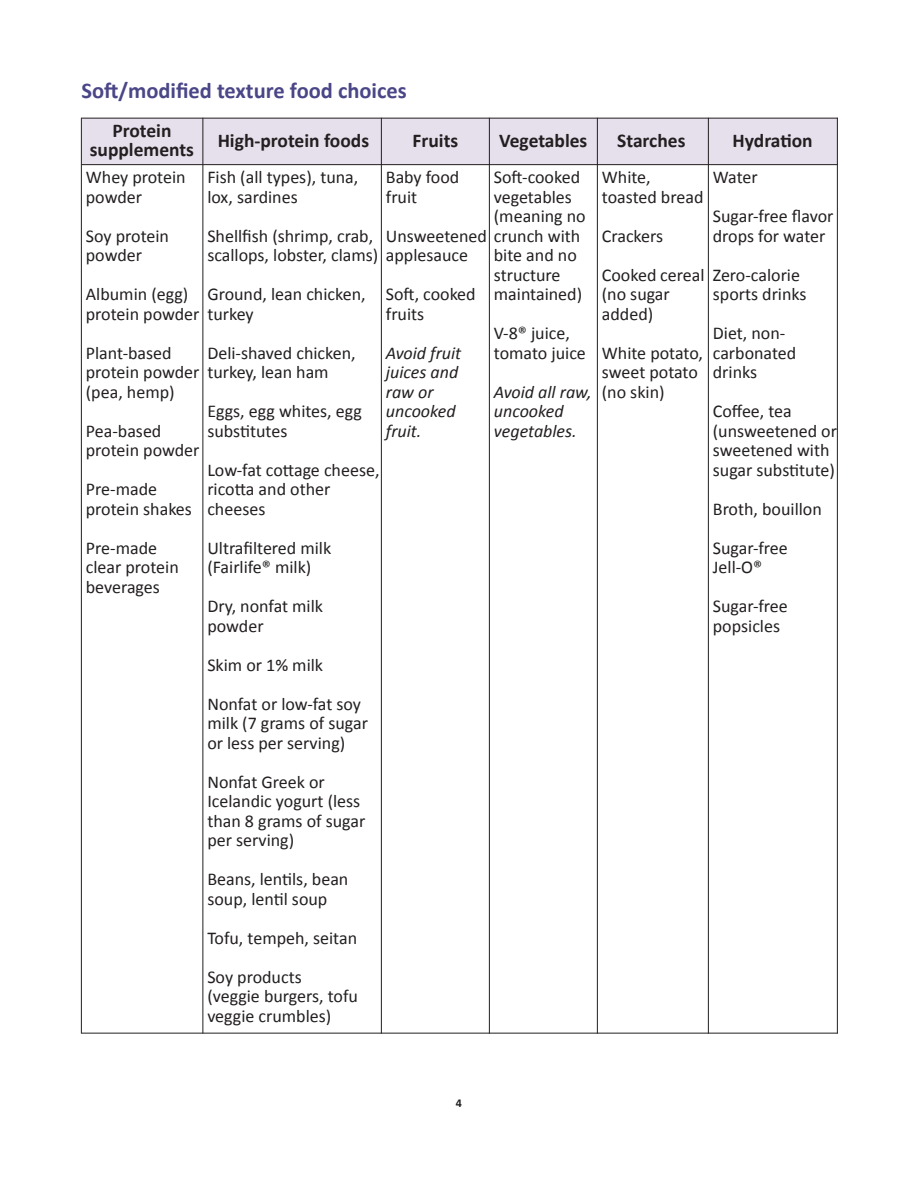
<style>
.page{position:relative;width:918px;height:1188px;background:#fff}
.page>*{position:absolute;margin:0;border:0;box-sizing:border-box;transform-origin:0 0}
.t1{font:700 22.5px "Calibri";color:#4a4687}
.secondaryheading{font:700 19.5px/19.5px "Calibri";color:#231f20;text-align:center}
.text{font:18px/19.5px "Calibri";color:#231f20}
.text-2{font:italic 18px/19.5px "Calibri";color:#231f20}
.t2{font:700 12px "Calibri";color:#231f20}
</style>
<div class="page">
<div style="left:82px;top:118px;width:756px;height:47px;background:#e6e0ed"></div>
<hr style="left:81px;top:118px;width:757px;height:1px;background:#231f20">
<hr style="left:81px;top:164px;width:757px;height:1px;background:#231f20">
<hr style="left:81px;top:1033px;width:757px;height:1px;background:#231f20">
<hr style="left:81px;top:118px;width:1px;height:916px;background:#231f20">
<hr style="left:202px;top:118px;width:1px;height:916px;background:#231f20">
<hr style="left:381px;top:118px;width:1px;height:916px;background:#231f20">
<hr style="left:489px;top:118px;width:1px;height:916px;background:#231f20">
<hr style="left:597px;top:118px;width:1px;height:916px;background:#231f20">
<hr style="left:708px;top:118px;width:1px;height:916px;background:#231f20">
<hr style="left:837px;top:118px;width:1px;height:916px;background:#231f20">
<p class="t1" style="left:81px;top:76px;width:327px">Soft/modified texture food choices</p>
<p class="secondaryheading" style="left:90px;top:120px;width:106px">Protein supplements</p>
<p class="secondaryheading" style="left:218px;top:130px;width:153px">High-protein foods</p>
<p class="secondaryheading" style="left:413px;top:130px;width:47px">Fruits</p>
<p class="secondaryheading" style="left:499px;top:130px;width:90px">Vegetables</p>
<p class="secondaryheading" style="left:617px;top:130px;width:70px">Starches</p>
<p class="secondaryheading" style="left:733px;top:130px;width:82px">Hydration</p>
<p class="text" style="left:86px;top:166px;width:101px">Whey protein powder</p>
<p class="text" style="left:86px;top:225px;width:85px">Soy protein powder</p>
<p class="text" style="left:86px;top:283px;width:169px">Albumin (egg)<br>protein powder turkey</p>
<p class="text" style="left:86px;top:342px;width:244px">Plant-based<br>protein powder turkey, lean ham (pea, hemp)</p>
<p class="text" style="left:86px;top:420px;width:115px">Pea-based protein powder</p>
<p class="text" style="left:86px;top:478px;width:108px">Pre-made protein shakes</p>
<p class="text" style="left:86px;top:537px;width:94px">Pre-made clear protein beverages</p>
<p class="text" style="left:207px;top:166px;width:153px">Fish (all types), tuna, lox, sardines</p>
<p class="text" style="left:207px;top:225px;width:262px">Shellfish (shrimp, crab,<br>scallops, lobster, clams) applesauce</p>
<p class="text" style="left:207px;top:283px;width:160px">Ground, lean chicken,</p>
<p class="text" style="left:494px;top:166px;width:93px">Soft-cooked vegetables (meaning no</p>
<p class="text" style="left:494px;top:244px;width:90px">bite and no structure maintained)</p>
<p class="text" style="left:494px;top:322px;width:94px">V-8® juice, tomato juice</p>
<p class="text-2" style="left:494px;top:381px;width:99px">Avoid all raw, uncooked vegetables.</p>
<p class="text" style="left:602px;top:166px;width:103px">White, toasted bread</p>
<p class="text" style="left:602px;top:225px;width:63px">Crackers</p>
<p class="text" style="left:602px;top:264px;width:104px">Cooked cereal (no sugar added)</p>
<p class="text" style="left:602px;top:342px;width:103px">White potato, sweet potato (no skin)</p>
<p class="text" style="left:386px;top:166px;width:75px">Baby food fruit</p>
<p class="text" style="left:386px;top:225px;width:196px">Unsweetened crunch with</p>
<p class="text" style="left:713px;top:166px;width:46px">Water</p>
<p class="text" style="left:713px;top:205px;width:122px">Sugar-free flavor drops for water</p>
<p class="text" style="left:713px;top:264px;width:95px">Zero-calorie sports drinks</p>
<p class="text" style="left:713px;top:322px;width:85px">Diet, non&shy;carbonated drinks</p>
<p class="text" style="left:713px;top:400px;width:126px">Coffee, tea (unsweetened or sweetened with sugar substitute)</p>
<p class="text" style="left:713px;top:498px;width:110px">Broth, bouillon</p>
<p class="text" style="left:713px;top:537px;width:77px">Sugar-free<br>Jell-O®</p>
<p class="text" style="left:713px;top:595px;width:77px">Sugar-free popsicles</p>
<p class="text" style="left:386px;top:283px;width:91px">Soft, cooked fruits</p>
<p class="text-2" style="left:386px;top:342px;width:77px">Avoid fruit juices and raw or uncooked fruit.</p>
<p class="text" style="left:207px;top:342px;width:150px">Deli-shaved chicken,</p>
<p class="text" style="left:207px;top:400px;width:156px">Eggs, egg whites, egg substitutes</p>
<p class="text" style="left:207px;top:459px;width:174px">Low-fat cottage cheese, ricotta and other cheeses</p>
<p class="text" style="left:207px;top:537px;width:125px">Ultrafiltered milk (Fairlife® milk)</p>
<p class="text" style="left:207px;top:595px;width:117px">Dry, nonfat milk powder</p>
<p class="text" style="left:207px;top:654px;width:117px">Skim or 1% milk</p>
<p class="text" style="left:207px;top:693px;width:162px">Nonfat or low-fat soy milk (7 grams of sugar or less per serving)</p>
<p class="text" style="left:207px;top:771px;width:159px">Nonfat Greek or<br>Icelandic yogurt (less than 8 grams of sugar per serving)</p>
<p class="text" style="left:207px;top:868px;width:143px">Beans, lentils, bean soup, lentil soup</p>
<p class="text" style="left:207px;top:927px;width:151px">Tofu, tempeh, seitan</p>
<p class="text" style="left:207px;top:966px;width:96px">Soy products</p>
<p class="text" style="left:207px;top:985px;width:152px">(veggie burgers, tofu veggie crumbles)</p>
<p class="t2" style="left:456px;top:1096px;width:8px">4</p>
</div>
